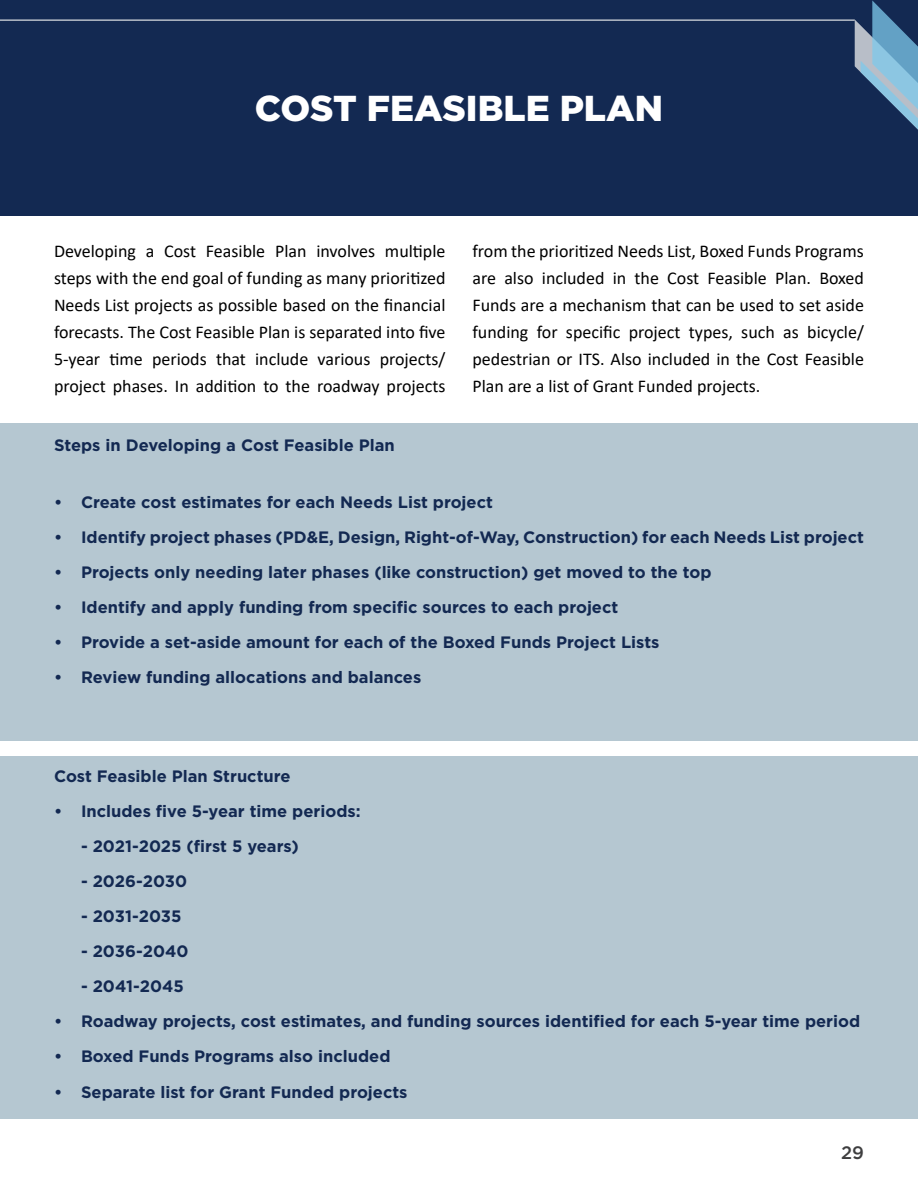
<style>
.page{position:relative;width:918px;height:1188px;background:#fff}
.page>*{position:absolute;margin:0;border:0;box-sizing:border-box;transform-origin:0 0}
.Title_1{font:900 36px "Gotham";color:#fff}
.Normal_text{font:18px/27px "Calibri";color:#000;text-align:justify}
.t1{font:500 18px "Gotham";color:#3e3e3f}
.t2{font:700 16.5px "Gotham";color:#132952}
</style>
<div class="page">
<div style="left:0;top:423px;width:918px;height:317px;background:#b5c7d1"></div>
<div style="left:0;top:756px;width:918px;height:362px;background:#b5c7d1"></div>
<div style="left:0;top:0;width:918px;height:216px;background:#132952"></div>
<svg style="left:855px;top:0;width:63px;height:130px"></svg>
<hr style="left:0;top:19px;width:855px;height:2px;background:#f0f0f0">
<p class="Title_1" style="left:255px;top:83px;width:410px">COST FEASIBLE PLAN</p>
<p class="Normal_text" style="left:54px;top:237px;width:393px">Developing a Cost Feasible Plan involves multiple steps with the end goal of funding as many prioritized Needs List projects as possible based on the financial forecasts. The Cost Feasible Plan is separated into five 5-year time periods that include various projects/ project phases. In addition to the roadway projects</p>
<p class="Normal_text" style="left:472px;top:237px;width:393px">from the prioritized Needs List, Boxed Funds Programs are also included in the Cost Feasible Plan. Boxed Funds are a mechanism that can be used to set aside funding for specific project types, such as bicycle/ pedestrian or ITS. Also included in the Cost Feasible Plan are a list of Grant Funded projects.</p>
<p class="t2" style="left:54px;top:435px;width:342px">Steps in Developing a Cost Feasible Plan</p>
<p class="t2" style="left:54px;top:491px;width:441px">• Create cost estimates for each Needs List project</p>
<p class="t2" style="left:54px;top:526px;width:812px">• Identify project phases (PD&amp;E, Design, Right-of-Way, Construction) for each Needs List project</p>
<p class="t2" style="left:54px;top:561px;width:659px">• Projects only needing later phases (like construction) get moved to the top</p>
<p class="t2" style="left:54px;top:597px;width:566px">• Identify and apply funding from specific sources to each project</p>
<p class="t2" style="left:54px;top:632px;width:607px">• Provide a set-aside amount for each of the Boxed Funds Project Lists</p>
<p class="t2" style="left:54px;top:667px;width:369px">• Review funding allocations and balances</p>
<p class="t2" style="left:54px;top:765px;width:238px">Cost Feasible Plan Structure</p>
<p class="t2" style="left:54px;top:800px;width:308px">• Includes five 5-year time periods:</p>
<p class="t2" style="left:81px;top:835px;width:219px">- 2021-2025 (first 5 years)</p>
<p class="t2" style="left:81px;top:870px;width:108px">- 2026-2030</p>
<p class="t2" style="left:81px;top:905px;width:102px">- 2031-2035</p>
<p class="t2" style="left:81px;top:940px;width:109px">- 2036-2040</p>
<p class="t2" style="left:81px;top:975px;width:104px">- 2041-2045</p>
<p class="t2" style="left:54px;top:1011px;width:808px">• Roadway projects, cost estimates, and funding sources identified for each 5-year time period</p>
<p class="t2" style="left:54px;top:1046px;width:338px">• Boxed Funds Programs also included</p>
<p class="t2" style="left:54px;top:1081px;width:355px">• Separate list for Grant Funded projects</p>
<p class="t1" style="left:841px;top:1141px;width:24px">29</p>
</div>
